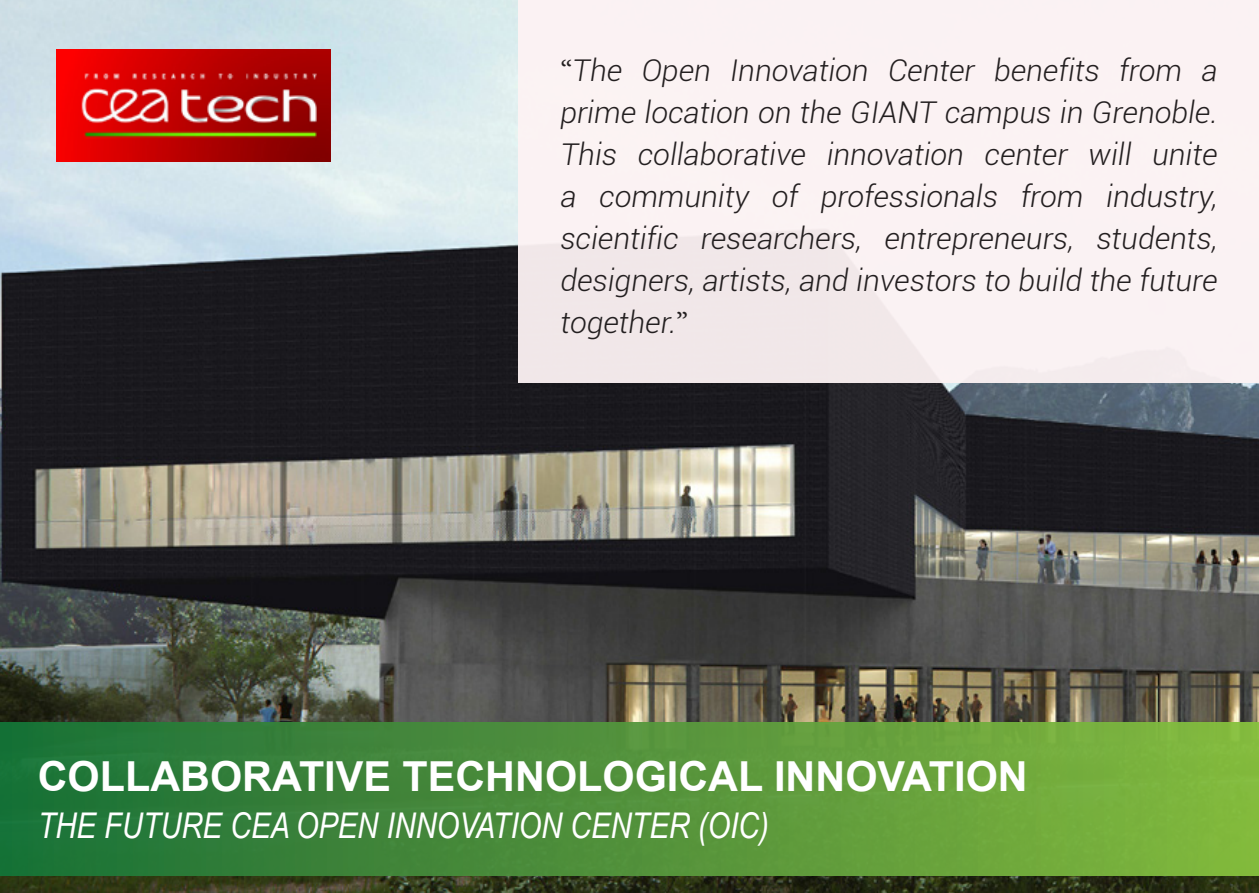
<style>
.page{position:relative;width:1259px;height:893px;background:#fff}
.page>*{position:absolute;margin:0;border:0;box-sizing:border-box;transform-origin:0 0}
.t1{font:700 41.4px "Arial";color:#fff}
.t2{font:italic 35.4px "Arial Narrow";color:#fff}
.t3{font:italic 300 30px/42px "Roboto";color:#231f20;text-align:justify}
.s1{font-family:"Minion Pro";font-weight:400;font-style:normal}
</style>
<div class="page">
<img style="left:0;top:0;width:1259px;height:893px">
<div style="left:519px;top:0;width:740px;height:383px;background:#fdf3f4"></div>
<div style="left:0;top:723px;width:1259px;height:153px;background:linear-gradient(to right,#1d6f38,#86b83e)"></div>
<img style="left:57px;top:49px;width:273px;height:112px">
<p class="t3" style="left:560px;top:48px;width:659px"><span class="s1">“</span>The Open Innovation Center benefits from a prime location on the GIANT campus in Grenoble.<br>This collaborative innovation center will unite a community of professionals from industry, scientific researchers, entrepreneurs, students, designers, artists, and investors to build the future together.<span class="s1">”</span></p>
<p class="t1" style="left:38px;top:749px;width:991px">COLLABORATIVE TECHNOLOGICAL INNOVATION</p>
<p class="t2" style="left:38px;top:801px;width:732px">THE FUTURE CEA OPEN INNOVATION CENTER (OIC)</p>
</div>
